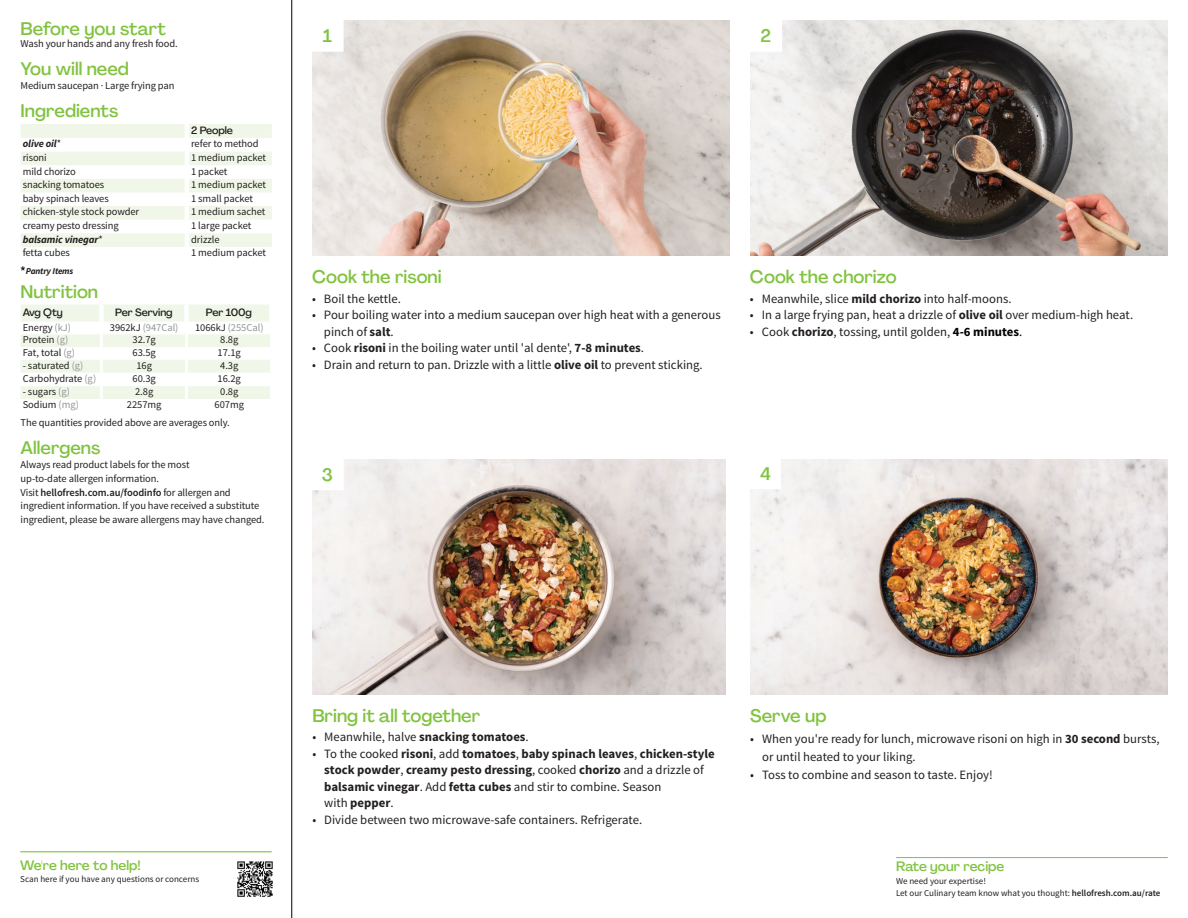
<style>
.page{position:relative;width:1188px;height:918px;background:#fff}
.page>*{position:absolute;margin:0;border:0;box-sizing:border-box;transform-origin:0 0}
._24_Before_start_Titel{font:500 18px "Agrandir";color:#81c340}
._24_Before_Start_Titel{font:500 18px "Agrandir";color:#81c340}
._15_Titel_Steps{font:500 18px "Agrandir";color:#81c340}
.t1{font:500 13.5px "Agrandir";color:#81c340}
.t2{font:12.75px/16.5px "Source Sans Pro";color:#231f20}
.t3{font:700 12.75px/16.5px "Source Sans Pro";color:#231f20}
._06_Before_Start{font:10.5px/13.6px "Source Sans Pro";letter-spacing:-.01em;color:#231f20}
._10_Ingredients_UK{font:10.5px "Source Sans Pro";letter-spacing:-.005em;color:#231f20}
._10_Ingredients_AU{font:10.5px "Source Sans Pro";letter-spacing:-.01em;color:#231f20}
._15_HeaderTable_Nutritions{font:500 10.5px "Agrandir";letter-spacing:-.01em;color:#231f20}
._10_Ingredients_UK-2{font:10.5px "Source Sans Pro";letter-spacing:-.005em;color:#939598}
._10_Ingredients_AU-2{font:italic 700 10.5px "Source Sans Pro";letter-spacing:-.01em;color:#231f20}
.t4{font:9px/12px "Source Sans Pro";color:#231f20}
.t5{font:italic 700 9px "Source Sans Pro";letter-spacing:-.02em;color:#231f20}
.s1{font-weight:400;font-style:normal}
.s2{color:#939598}
.s3{color:#231f20}
.s4{font-weight:600}
.s5{font-weight:700}
.s6{font-weight:700;color:#000}
.s7{color:#000}
.s8{font-weight:400}
</style>
<div class="page">
<hr style="left:291px;top:0;width:1px;height:918px;background:#000">
<hr style="left:20px;top:851px;width:252px;height:1px;background:#81c340">
<img style="left:237px;top:861px;width:36px;height:36px">
<svg style="left:21px;top:124px;width:251px;height:123px"></svg>
<hr style="left:185px;top:124px;width:4px;height:14px;background:#fff">
<hr style="left:185px;top:138px;width:4px;height:14px;background:#fff">
<hr style="left:185px;top:152px;width:4px;height:13px;background:#fff">
<hr style="left:185px;top:165px;width:4px;height:14px;background:#fff">
<hr style="left:185px;top:179px;width:4px;height:13px;background:#fff">
<hr style="left:185px;top:192px;width:4px;height:14px;background:#fff">
<hr style="left:185px;top:206px;width:4px;height:14px;background:#fff">
<hr style="left:185px;top:220px;width:4px;height:13px;background:#fff">
<hr style="left:185px;top:233px;width:4px;height:14px;background:#fff">
<svg style="left:21px;top:266px;width:4px;height:5px"></svg>
<svg style="left:21px;top:305px;width:249px;height:94px"></svg>
<hr style="left:896px;top:857px;width:272px;height:1px;background:#81c340">
<img style="left:312px;top:21px;width:418px;height:235px">
<img style="left:751px;top:459px;width:417px;height:235px">
<img style="left:312px;top:459px;width:414px;height:235px">
<img style="left:751px;top:20px;width:417px;height:236px">
<div style="left:750px;top:19px;width:32px;height:32px;background:#fff"></div>
<div style="left:311px;top:19px;width:32px;height:32px;background:#fff"></div>
<div style="left:311px;top:458px;width:32px;height:32px;background:#fff"></div>
<div style="left:749px;top:458px;width:32px;height:31px;background:#fff"></div>
<p class="_24_Before_start_Titel" style="left:21px;top:18px;width:147px">Before you start</p>
<p class="_06_Before_Start" style="left:21px;top:37px;width:159px">Wash your hands and any fresh food.</p>
<p class="_24_Before_start_Titel" style="left:21px;top:58px;width:110px">You will need</p>
<p class="_06_Before_Start" style="left:21px;top:79px;width:155px">Medium saucepan · Large frying pan</p>
<p class="_24_Before_start_Titel" style="left:21px;top:100px;width:99px">Ingredients</p>
<p class="_15_HeaderTable_Nutritions" style="left:191px;top:123px;width:43px">2 People</p>
<p class="_10_Ingredients_AU-2" style="left:23px;top:137px;width:40px">olive oil<span class="s1">*</span></p>
<p class="_10_Ingredients_UK" style="left:191px;top:137px;width:69px">refer to method</p>
<p class="_10_Ingredients_AU" style="left:23px;top:151px;width:26px">risoni</p>
<p class="_10_Ingredients_UK" style="left:191px;top:151px;width:76px">1 medium packet</p>
<p class="_10_Ingredients_AU" style="left:23px;top:165px;width:55px">mild chorizo</p>
<p class="_10_Ingredients_UK" style="left:191px;top:165px;width:38px">1 packet</p>
<p class="_10_Ingredients_AU" style="left:23px;top:178px;width:83px">snacking tomatoes</p>
<p class="_10_Ingredients_UK" style="left:191px;top:178px;width:76px">1 medium packet</p>
<p class="_10_Ingredients_AU" style="left:23px;top:192px;width:88px">baby spinach leaves</p>
<p class="_10_Ingredients_UK" style="left:191px;top:192px;width:63px">1 small packet</p>
<p class="_10_Ingredients_AU" style="left:23px;top:205px;width:118px">chicken-style stock powder</p>
<p class="_10_Ingredients_UK" style="left:191px;top:205px;width:76px">1 medium sachet</p>
<p class="_10_Ingredients_AU" style="left:23px;top:219px;width:97px">creamy pesto dressing</p>
<p class="_10_Ingredients_UK" style="left:191px;top:219px;width:62px">1 large packet</p>
<p class="_10_Ingredients_AU-2" style="left:23px;top:233px;width:82px">balsamic vinegar<span class="s1">*</span></p>
<p class="_10_Ingredients_UK" style="left:191px;top:233px;width:30px">drizzle</p>
<p class="_10_Ingredients_AU" style="left:23px;top:246px;width:49px">fetta cubes</p>
<p class="_10_Ingredients_UK" style="left:191px;top:246px;width:76px">1 medium packet</p>
<p class="t5" style="left:26px;top:265px;width:49px">Pantry Items</p>
<p class="_24_Before_start_Titel" style="left:21px;top:280px;width:79px">Nutrition</p>
<p class="_15_HeaderTable_Nutritions" style="left:23px;top:306px;width:42px">Avg Qty</p>
<p class="_15_HeaderTable_Nutritions" style="left:115px;top:306px;width:59px">Per Serving</p>
<p class="_15_HeaderTable_Nutritions" style="left:206px;top:306px;width:48px">Per 100g</p>
<p class="_10_Ingredients_UK" style="left:23px;top:321px;width:50px">Energy <span class="s2">(kJ)</span></p>
<p class="_10_Ingredients_UK-2" style="left:110px;top:321px;width:70px"><span class="s3">3962kJ</span> (947Cal)</p>
<p class="_10_Ingredients_UK-2" style="left:195px;top:321px;width:70px"><span class="s3">1066kJ</span> (255Cal)</p>
<p class="_10_Ingredients_UK" style="left:23px;top:333px;width:47px">Protein <span class="s2">(g)</span></p>
<p class="_10_Ingredients_UK" style="left:133px;top:333px;width:25px">32.7g</p>
<p class="_10_Ingredients_UK" style="left:220px;top:333px;width:20px">8.8g</p>
<p class="_10_Ingredients_UK" style="left:23px;top:346px;width:54px">Fat, total <span class="s2">(g)</span></p>
<p class="_10_Ingredients_UK" style="left:133px;top:346px;width:25px">63.5g</p>
<p class="_10_Ingredients_UK" style="left:218px;top:346px;width:25px">17.1g</p>
<p class="_10_Ingredients_UK" style="left:23px;top:359px;width:62px">- saturated <span class="s2">(g)</span></p>
<p class="_10_Ingredients_UK" style="left:136px;top:359px;width:17px">16g</p>
<p class="_10_Ingredients_UK" style="left:220px;top:359px;width:20px">4.3g</p>
<p class="_10_Ingredients_UK" style="left:23px;top:372px;width:75px">Carbohydrate <span class="s2">(g)</span></p>
<p class="_10_Ingredients_UK" style="left:133px;top:372px;width:25px">60.3g</p>
<p class="_10_Ingredients_UK" style="left:218px;top:372px;width:25px">16.2g</p>
<p class="_10_Ingredients_UK" style="left:23px;top:385px;width:49px">- sugars <span class="s2">(g)</span></p>
<p class="_10_Ingredients_UK" style="left:135px;top:385px;width:20px">2.8g</p>
<p class="_10_Ingredients_UK" style="left:220px;top:385px;width:20px">0.8g</p>
<p class="_10_Ingredients_UK" style="left:23px;top:398px;width:58px">Sodium <span class="s2">(mg)</span></p>
<p class="_10_Ingredients_UK" style="left:127px;top:398px;width:36px">2257mg</p>
<p class="_10_Ingredients_UK" style="left:215px;top:398px;width:31px">607mg</p>
<p class="_06_Before_Start" style="left:21px;top:416px;width:211px">The quantities provided above are averages only.</p>
<p class="_24_Before_start_Titel" style="left:21px;top:437px;width:81px">Allergens</p>
<p class="_06_Before_Start" style="left:21px;top:458px;width:245px">Always read product labels for the most<br>up-to-date allergen information.<br>Visit <span class="s4">hellofresh.com.au/foodinfo</span> for allergen and ingredient information. If you have received a substitute ingredient, please be aware allergens may have changed.</p>
<p class="_15_Titel_Steps" style="left:323px;top:25px;width:11px">1</p>
<p class="_15_Titel_Steps" style="left:760px;top:25px;width:12px">2</p>
<p class="_24_Before_Start_Titel" style="left:312px;top:266px;width:131px">Cook the risoni</p>
<p class="t2" style="left:312px;top:290px;width:90px">• Boil the kettle.</p>
<p class="t2" style="left:324px;top:307px;width:398px;text-indent:-12px">• Pour boiling water into a medium saucepan over high heat with a generous pinch of <span class="s5">salt</span>.</p>
<p class="t2" style="left:312px;top:340px;width:334px">• Cook <span class="s5">risoni</span> in the boiling water until 'al dente', <span class="s5">7-8 minutes</span>.</p>
<p class="t2" style="left:312px;top:356px;width:392px">• Drain and return to pan. Drizzle with a little <span class="s5">olive oil</span> to prevent sticking.</p>
<p class="_24_Before_Start_Titel" style="left:750px;top:266px;width:148px">Cook the chorizo</p>
<p class="t2" style="left:750px;top:290px;width:263px">• Meanwhile, slice <span class="s5">mild chorizo</span> into half-moons.</p>
<p class="t2" style="left:750px;top:307px;width:385px">• In a large frying pan, heat a drizzle of <span class="s5">olive oil</span> over medium-high heat.</p>
<p class="t2" style="left:750px;top:323px;width:274px">• Cook <span class="s5">chorizo</span>, tossing, until golden, <span class="s6">4-6 minutes</span><span class="s7">.</span></p>
<p class="_15_Titel_Steps" style="left:322px;top:463px;width:13px">3</p>
<p class="_15_Titel_Steps" style="left:760px;top:463px;width:12px">4</p>
<p class="t1" style="left:20px;top:856px;width:122px">We're here to help!</p>
<p class="t4" style="left:20px;top:873px;width:180px">Scan here if you have any questions or concerns</p>
<p class="_24_Before_Start_Titel" style="left:312px;top:704px;width:169px">Bring it all together</p>
<p class="t2" style="left:312px;top:729px;width:218px">• Meanwhile, halve <span class="s5">snacking tomatoes</span>.</p>
<p class="t3" style="left:324px;top:746px;width:392px;text-indent:-12px"><span class="s8">• To the cooked</span> risoni<span class="s8">, add</span> tomatoes<span class="s8">,</span> baby spinach leaves<span class="s8">,</span> chicken-style stock powder<span class="s8">,</span> creamy pesto dressing<span class="s8">, cooked</span> chorizo <span class="s8">and a drizzle of </span>balsamic vinegar<span class="s8">. Add</span> fetta cubes <span class="s8">and stir to combine. Season<br>with</span> pepper<span class="s8">.</span></p>
<p class="t2" style="left:312px;top:811px;width:331px">• Divide between two microwave-safe containers. Refrigerate.</p>
<p class="_24_Before_Start_Titel" style="left:750px;top:704px;width:78px">Serve up</p>
<p class="t2" style="left:762px;top:730px;width:399px;line-height:18px;text-indent:-12px">• When you're ready for lunch, microwave risoni on high in <span class="s5">30 second</span> bursts, or until heated to your liking.</p>
<p class="t2" style="left:750px;top:766px;width:244px">• Toss to combine and season to taste. Enjoy!</p>
<p class="t1" style="left:896px;top:858px;width:110px">Rate your recipe</p>
<p class="t4" style="left:896px;top:875px;width:266px">We need your expertise!<br>Let our Culinary team know what you thought: <span class="s4">hellofresh.com.au/rate</span></p>
</div>
